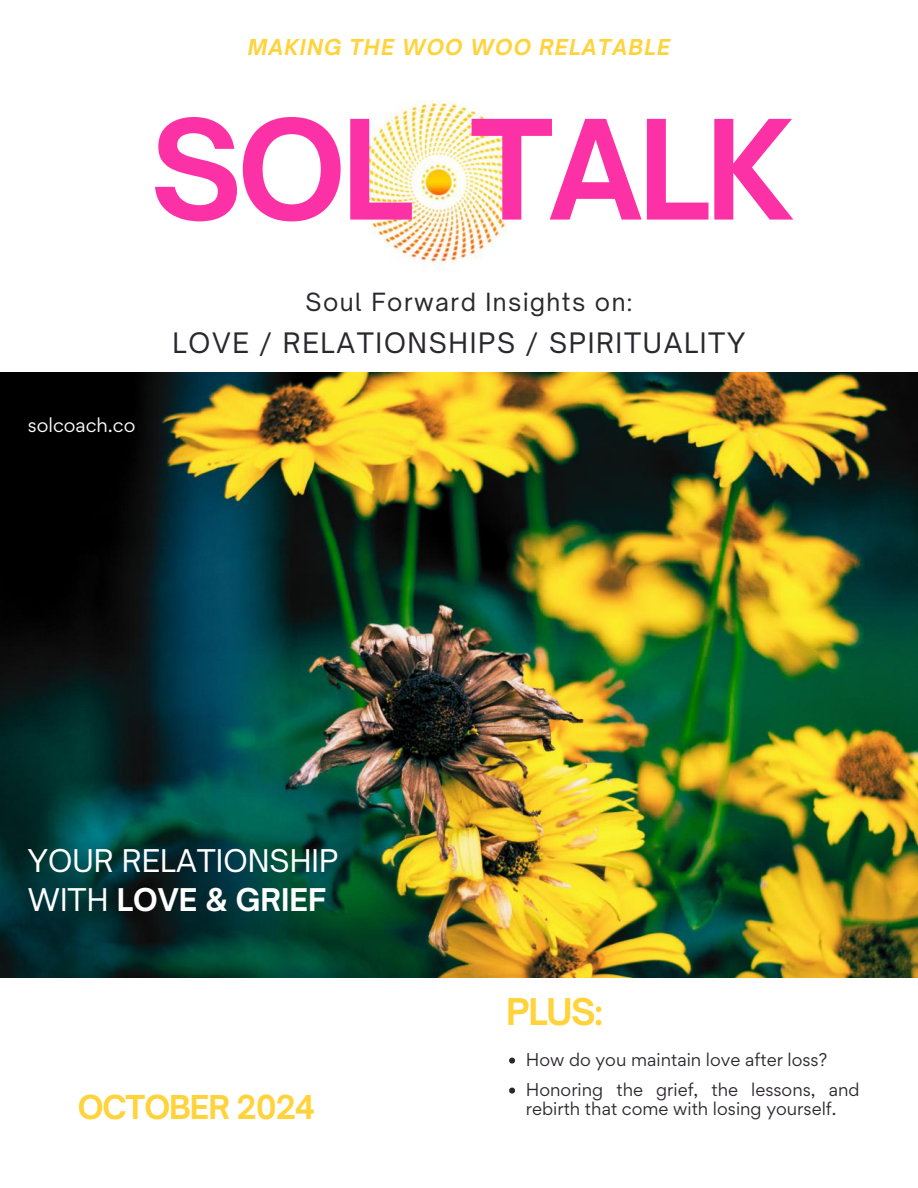
<style>
.page{position:relative;width:918px;height:1188px;background:#fff}
.page>*{position:absolute;margin:0;border:0;box-sizing:border-box;transform-origin:0 0}
.t1{font:700 132px "Open Sauce One";letter-spacing:-.035em;color:#fd31a6}
.t2{font:700 35.25px "Open Sauce One";color:#ffd33c}
.t3{font:700 31.5px "Open Sauce One";letter-spacing:-.035em;color:#ffd33c}
.t4{font:30px/39.3px "Open Sauce One";color:#fff}
.t5{font:27px "Open Sauce One";letter-spacing:.06em;color:#2b282d}
.t6{font:24px "Open Sauce One";letter-spacing:.06em;color:#2b282d}
.t7{font:italic 700 21px "Open Sauce One";letter-spacing:.06em;color:#ffd33c}
.t8{font:18px "Gordita";color:#fff}
.t9{font:16.5px/30px "Gordita";color:#2b282d}
.s1{font-weight:700}
</style>
<div class="page">
<img style="left:0;top:373px;width:918px;height:604px">
<img style="left:359px;top:100px;width:160px;height:171px">
<svg style="left:509px;top:1058px;width:6px;height:6px"></svg>
<svg style="left:509px;top:1088px;width:6px;height:6px"></svg>
<p class="t7" style="left:248px;top:34px;width:424px">MAKING THE WOO WOO RELATABLE</p>
<h1 class="t1" style="left:150px;top:88px;width:645px">SOL TALK</h1>
<h3 class="t6" style="left:305px;top:287px;width:328px">Soul Forward Insights on:</h3>
<p class="t8" style="left:28px;top:413px;width:109px">solcoach.co</p>
<h3 class="t5" style="left:173px;top:326px;width:574px">LOVE / RELATIONSHIPS / SPIRITUALITY</h3>
<h3 class="t4" style="left:28px;top:840px;width:312px">YOUR RELATIONSHIP<br>WITH <span class="s1">LOVE &amp; GRIEF</span></h3>
<h3 class="t3" style="left:78px;top:1088px;width:239px">OCTOBER 2024</h3>
<h2 class="t2" style="left:506px;top:990px;width:98px">PLUS:</h2>
<p class="t9" style="left:526px;top:1044px;width:335px">How do you maintain love after loss?<br>Honoring the grief, the lessons, and</p>
<p class="t9" style="left:526px;top:1094px;width:312px">rebirth that come with losing yourself.</p>
</div>
